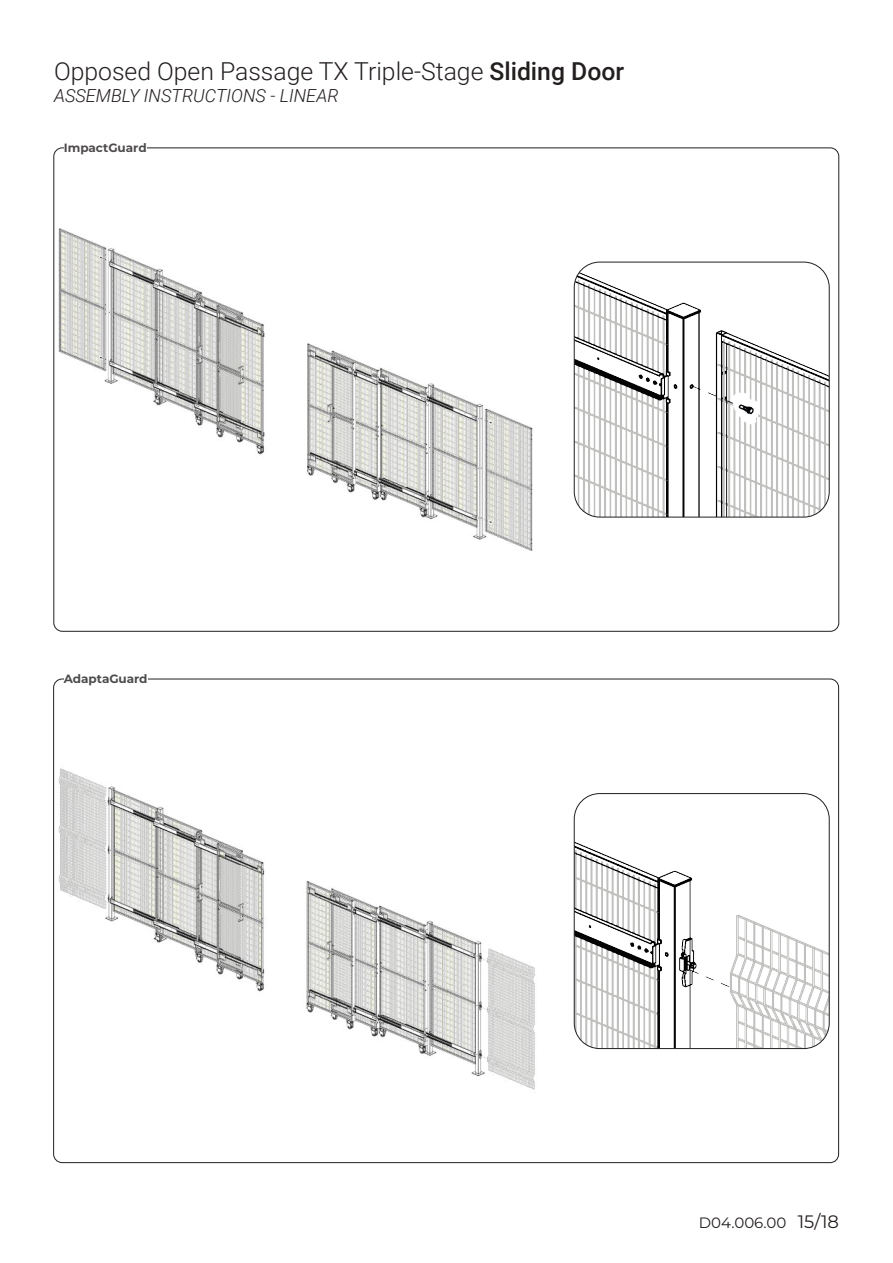
<style>
.page{position:relative;width:893px;height:1263px;background:#fff}
.page>*{position:absolute;margin:0;border:0;box-sizing:border-box;transform-origin:0 0}
.t1{font:300 24.75px "Roboto";color:#241f1f}
.t2{font:italic 300 18px "Roboto";color:#241f1f}
.t3{font:15px "Montserrat";color:#241f1f}
.t4{font:700 12px "Montserrat";color:#4e4b4c}
.s1{font-weight:500}
.s2{font-size:18px}
</style>
<div class="page">
<img style="left:54px;top:679px;width:482px;height:483px">
<img style="left:54px;top:148px;width:479px;height:483px">
<div style="left:64px;top:140px;width:83px;height:15px;background:#fff"></div>
<div style="left:64px;top:671px;width:84px;height:15px;background:#fff"></div>
<img style="left:574px;top:262px;width:255px;height:255px">
<div style="left:574px;top:262px;width:255px;height:255px;border:1px solid #241f1f;border-radius:26px"></div>
<img style="left:574px;top:793px;width:255px;height:255px">
<div style="left:574px;top:793px;width:255px;height:256px;border:1px solid #241f1f;border-radius:26px"></div>
<p class="t1" style="left:54px;top:54px;width:572px">Opposed Open Passage TX Triple-Stage <span class="s1">Sliding Door</span></p>
<p class="t2" style="left:54px;top:83px;width:286px">ASSEMBLY INSTRUCTIONS - LINEAR</p>
<p class="t4" style="left:64px;top:139px;width:84px">ImpactGuard</p>
<p class="t4" style="left:64px;top:670px;width:85px">AdaptaGuard</p>
<p class="t3" style="left:699px;top:1212px;width:142px">D04.006.00 <span class="s2">15/18</span></p>
</div>
